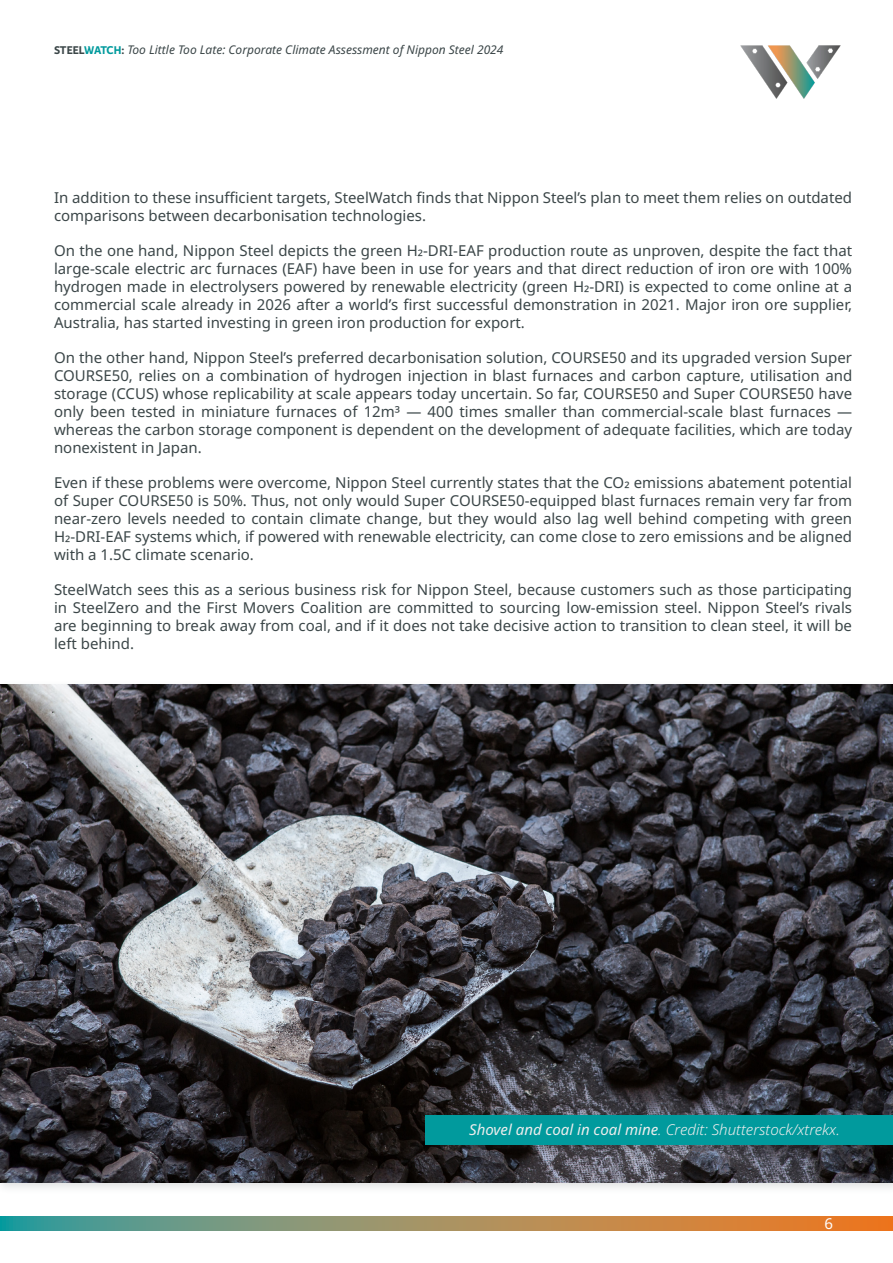
<style>
.page{position:relative;width:893px;height:1263px;background:#fff}
.page>*{position:absolute;margin:0;border:0;box-sizing:border-box;transform-origin:0 0}
.Main_Body_Text{font:15px/18px "Noto Sans";color:#3b4648;text-align:justify}
.Bullet_point{font:italic 300 15px "Noto Sans";color:#ededed}
.t1{font:15px "Noto Sans";color:#fff}
.t2{font:italic 12px "Noto Sans";color:#3b4648}
.s1{font-family:"Karmina Sans";font-weight:700;font-style:normal}
.s2{font-family:"Karmina Sans";font-weight:700;font-style:normal;color:#019a9d}
.s3{font-weight:400}
</style>
<div class="page">
<svg style="left:0;top:1216px;width:893px;height:14px;background:#9f8e60"></svg>
<img style="left:740px;top:45px;width:101px;height:54px">
<div style="left:0;top:680px;width:893px;height:514px;background:#3b4648;opacity:.15"></div>
<img style="left:0;top:685px;width:893px;height:497px">
<div style="left:420px;top:1110px;width:473px;height:46px;background:#3b4648;opacity:.15"></div>
<div style="left:426px;top:1115px;width:467px;height:29px;background:#019a9d"></div>
<p class="t2" style="left:54px;top:41px;width:451px"><span class="s1">STEEL</span><span class="s2">WATCH</span><span class="s1">:</span> Too Little Too Late: Corporate Climate Assessment of Nippon Steel 2024</p>
<p class="Main_Body_Text" style="left:54px;top:189px;width:800px">In addition to these insufficient targets, SteelWatch finds that Nippon Steel’s plan to meet them relies on outdated comparisons between decarbonisation technologies.</p>
<p class="Main_Body_Text" style="left:54px;top:242px;width:800px">On the one hand, Nippon Steel depicts the green H2-DRI-EAF production route as unproven, despite the fact that large-scale electric arc furnaces (EAF) have been in use for years and that direct reduction of iron ore with 100% hydrogen made in electrolysers powered by renewable electricity (green H2-DRI) is expected to come online at a commercial scale already in 2026 after a world’s first successful demonstration in 2021. Major iron ore supplier, Australia, has started investing in green iron production for export.</p>
<p class="Main_Body_Text" style="left:54px;top:349px;width:800px">On the other hand, Nippon Steel’s preferred decarbonisation solution, COURSE50 and its upgraded version Super COURSE50, relies on a combination of hydrogen injection in blast furnaces and carbon capture, utilisation and storage (CCUS) whose replicability at scale appears today uncertain. So far, COURSE50 and Super COURSE50 have only been tested in miniature furnaces of 12m3 — 400 times smaller than commercial-scale blast furnaces — whereas the carbon storage component is dependent on the development of adequate facilities, which are today nonexistent in Japan.</p>
<p class="Main_Body_Text" style="left:54px;top:474px;width:800px">Even if these problems were overcome, Nippon Steel currently states that the CO2 emissions abatement potential of Super COURSE50 is 50%. Thus, not only would Super COURSE50-equipped blast furnaces remain very far from near-zero levels needed to contain climate change, but they would also lag well behind competing with green H2-DRI-EAF systems which, if powered with renewable electricity, can come close to zero emissions and be aligned with a 1.5C climate scenario.</p>
<p class="Main_Body_Text" style="left:54px;top:581px;width:800px">SteelWatch sees this as a serious business risk for Nippon Steel, because customers such as those participating in SteelZero and the First Movers Coalition are committed to sourcing low-emission steel. Nippon Steel’s rivals are beginning to break away from coal, and if it does not take decisive action to transition to clean steel, it will be left behind.</p>
<p class="Bullet_point" style="left:469px;top:1119px;width:372px"><span class="s3">Shovel and coal in coal mine</span>. Credit: Shutterstock/xtrekx.</p>
<p class="t1" style="left:825px;top:1214px;width:10px">6</p>
</div>
